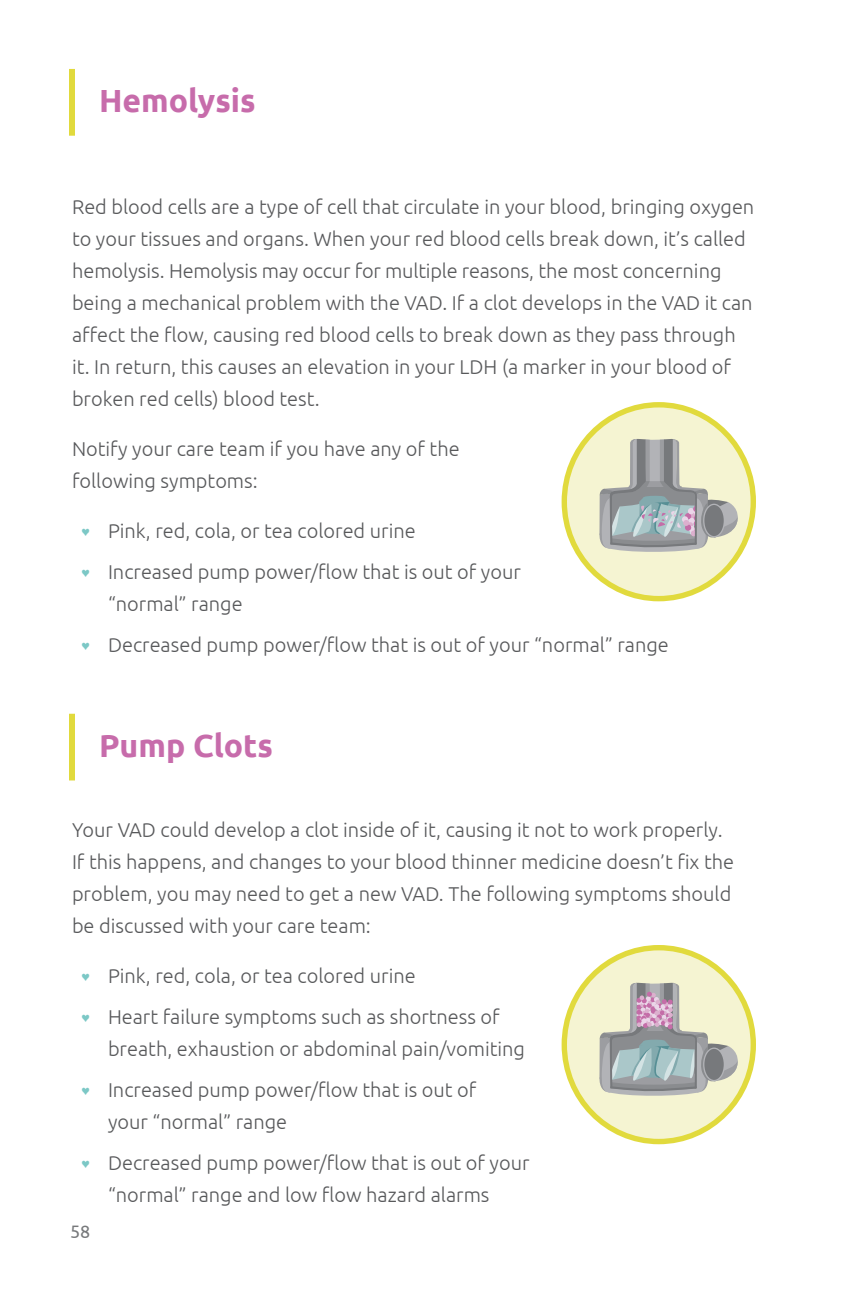
<style>
.page{position:relative;width:864px;height:1296px;background:#fff}
.page>*{position:absolute;margin:0;border:0;box-sizing:border-box;transform-origin:0 0}
.t1{font:700 32px "Ubuntu";color:#c76cab}
.t2{font:300 20px/32px "Ubuntu";color:#58595b}
.t3{font:18px "Ubuntu";color:#77797b}
.s1{color:#7cc8c6}
</style>
<div class="page">
<div style="left:69px;top:69px;width:6px;height:67px;background:#e1da3d"></div>
<div style="left:69px;top:714px;width:6px;height:66px;background:#e1da3d"></div>
<div style="left:564px;top:948px;width:189px;height:194px;background:#f5f4d2;border-radius:50%"></div>
<div style="left:562px;top:945px;width:194px;height:199px;border:5px solid #e1da3d;border-radius:50%"></div>
<div style="left:564px;top:405px;width:189px;height:194px;background:#f5f4d2;border-radius:50%"></div>
<div style="left:562px;top:402px;width:194px;height:199px;border:5px solid #e1da3d;border-radius:50%"></div>
<svg style="left:599px;top:439px;width:139px;height:113px"></svg>
<svg style="left:599px;top:983px;width:139px;height:113px"></svg>
<h1 class="t1" style="left:99px;top:81px;width:158px">Hemolysis</h1>
<p class="t2" style="left:72px;top:190px;width:684px">Red blood cells are a type of cell that circulate in your blood, bringing oxygen to your tissues and organs. When your red blood cells break down, it’s called hemolysis. Hemolysis may occur for multiple reasons, the most concerning being a mechanical problem with the VAD. If a clot develops in the VAD it can affect the flow, causing red blood cells to break down as they pass through it. In return, this causes an elevation in your LDH (a marker in your blood of broken red cells) blood test.</p>
<p class="t2" style="left:72px;top:432px;width:389px">Notify your care team if you have any of the following symptoms:</p>
<p class="t2" style="left:81px;top:509px;width:441px;line-height:41px"><span class="s1">♥</span> Pink, red, cola, or tea colored urine<br><span class="s1">♥</span> Increased pump power/flow that is out of your</p>
<p class="t2" style="left:81px;top:582px;width:589px;line-height:41px;text-indent:27px">“normal” range<br><span class="s1">♥</span> Decreased pump power/flow that is out of your “normal” range</p>
<h1 class="t1" style="left:99px;top:726px;width:176px">Pump Clots</h1>
<p class="t2" style="left:72px;top:814px;width:664px">Your VAD could develop a clot inside of it, causing it not to work properly.<br>If this happens, and changes to your blood thinner medicine doesn’t fix the problem, you may need to get a new VAD. The following symptoms should be discussed with your care team:</p>
<p class="t2" style="left:81px;top:955px;width:420px;line-height:41px"><span class="s1">♥</span> Pink, red, cola, or tea colored urine<br><span class="s1">♥</span> Heart failure symptoms such as shortness of</p>
<p class="t2" style="left:81px;top:1028px;width:446px;line-height:41px;text-indent:27px">breath, exhaustion or abdominal pain/vomiting <span class="s1">♥</span> Increased pump power/flow that is out of</p>
<p class="t2" style="left:81px;top:1101px;width:450px;line-height:41px;text-indent:27px">your “normal” range<br><span class="s1">♥</span> Decreased pump power/flow that is out of your</p>
<p class="t2" style="left:108px;top:1179px;width:383px">“normal” range and low flow hazard alarms</p>
<p class="t3" style="left:70px;top:1221px;width:22px">58</p>
</div>
